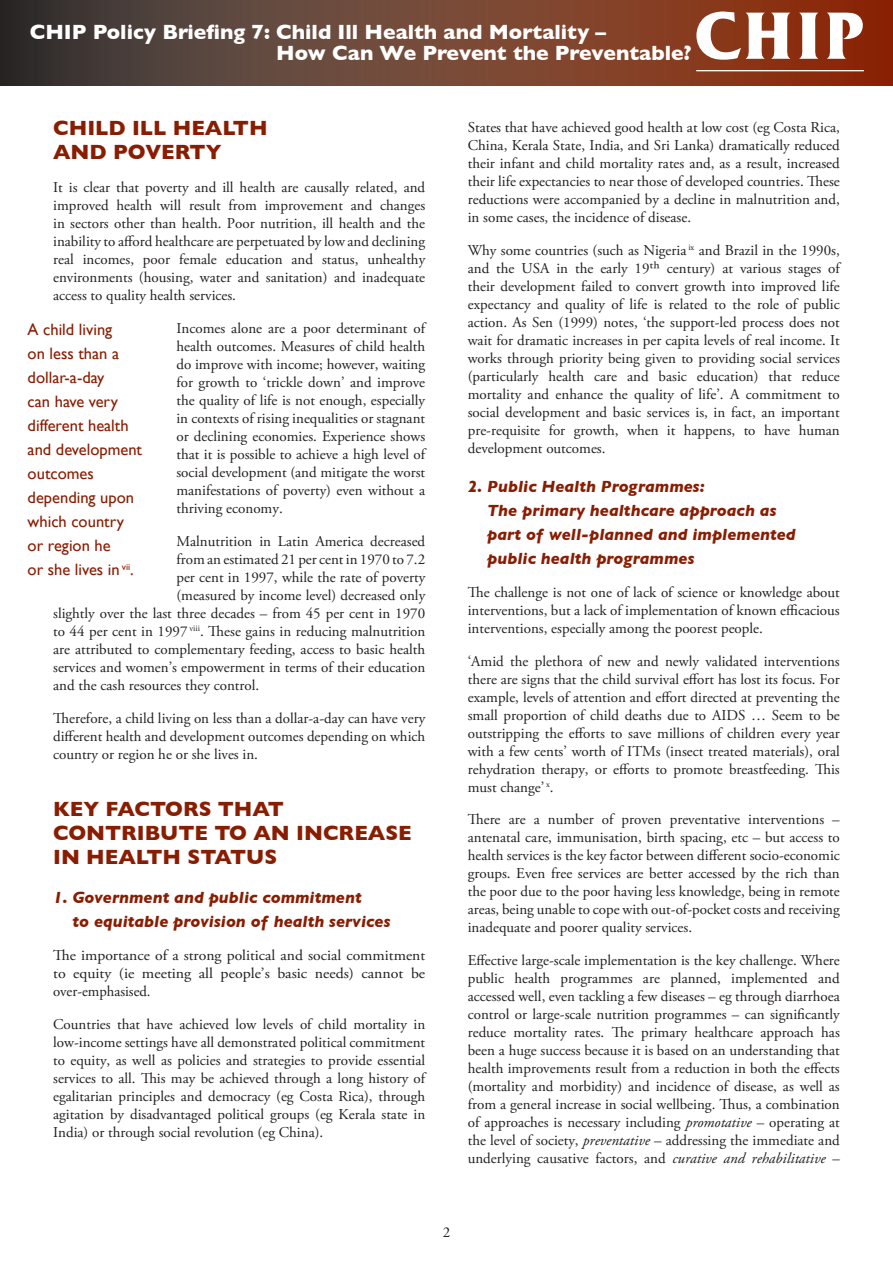
<style>
.page{position:relative;width:893px;height:1263px;background:#fff}
.page>*{position:absolute;margin:0;border:0;box-sizing:border-box;transform-origin:0 0}
.t1{font:700 70.2px "Friz Quadrata";color:#fff}
.t2{font:700 21px/21.3px "Gill Sans";color:#fff}
.t3{font:700 21px/24px "Gill Sans";color:#891d02}
.t4{font:italic 700 16.5px/24px "Gill Sans";color:#891d02}
.t5{font:16.5px/24px "Gill Sans";color:#891d02}
.t6{font:15px/18px "Adobe Garamond Pro";color:#231f20;text-align:justify}
.t7{font:15px/18px "Adobe Garamond Pro";color:#231f20;text-align:justify;scale:1.04 1}
.s1{font-style:italic}
</style>
<div class="page">
<svg style="left:0;top:0;width:892px;height:85px;background:#6e3e2c"></svg>
<hr style="left:696px;top:70px;width:168px;height:1px;background:#fff">
<hr style="left:892px;top:0;width:1px;height:85px;background:#891e03">
<h1 class="t1" style="left:695px;top:-3px;width:169px">CHIP</h1>
<h2 class="t2" style="left:276px;top:21px;width:417px;text-indent:-246px">CHIP Policy Briefing 7: Child Ill Health and Mortality –<br>How Can We Prevent the Preventable?</h2>
<h2 class="t3" style="left:53px;top:116px;width:216px">CHILD ILL HEALTH<br>AND POVERTY</h2>
<p class="t6" style="left:53px;top:179px;width:374px">It is clear that poverty and ill health are causally related, and improved health will result from improvement and changes in sectors other than health. Poor nutrition, ill health and the inability to afford healthcare are perpetuated by low and declining real incomes, poor female education and status, unhealthy environments (housing, water and sanitation) and inadequate access to quality health services.</p>
<p class="t6" style="left:176px;top:320px;width:250px">Incomes alone are a poor determinant of health outcomes. Measures of child health do improve with income; however, waiting for growth to ‘trickle down’ and improve the quality of life is not enough, especially in contexts of rising inequalities or stagnant or declining economies. Experience shows that it is possible to achieve a high level of social development (and mitigate the worst manifestations of poverty) even without a thriving economy.</p>
<p class="t6" style="left:176px;top:533px;width:250px">Malnutrition in Latin America decreased</p>
<p class="t6" style="left:176px;top:551px;width:250px">from an estimated 21 per cent in 1970 to 7.2</p>
<p class="t6" style="left:176px;top:569px;width:250px">per cent in 1997, while the rate of poverty</p>
<p class="t6" style="left:176px;top:587px;width:250px">(measured by income level) decreased only</p>
<p class="t6" style="left:53px;top:605px;width:374px">slightly over the last three decades – from 45 per cent in 1970</p>
<p class="t6" style="left:53px;top:623px;width:374px">to 44 per cent in 1997 <sup>viii</sup>. These gains in reducing malnutrition</p>
<p class="t6" style="left:53px;top:641px;width:373px">are attributed to complementary feeding, access to basic health</p>
<p class="t6" style="left:53px;top:659px;width:374px">services and women’s empowerment in terms of their education</p>
<p class="t6" style="left:53px;top:677px;width:208px">and the cash resources they control.</p>
<p class="t6" style="left:53px;top:710px;width:374px">Therefore, a child living on less than a dollar-a-day can have very different health and development outcomes depending on which country or region he or she lives in.</p>
<h2 class="t3" style="left:53px;top:797px;width:360px">KEY FACTORS THAT<br>CONTRIBUTE TO AN INCREASE<br>IN HEALTH STATUS</h2>
<p class="t4" style="left:73px;top:885px;width:319px;text-indent:-19px">1. Government and public commitment<br>to equitable provision of health services</p>
<p class="t7" style="left:53px;top:946px;width:359px">The importance of a strong political and social commitment to equity (ie meeting all people’s basic needs) cannot be over-emphasised.</p>
<p class="t6" style="left:53px;top:1015px;width:374px">Countries that have achieved low levels of child mortality in low-income settings have all demonstrated political commitment to equity, as well as policies and strategies to provide essential services to all. This may be achieved through a long history of egalitarian principles and democracy (eg Costa Rica), through agitation by disadvantaged political groups (eg Kerala state in India) or through social revolution (eg China).</p>
<p class="t5" style="left:28px;top:318px;width:116px">A child living<br>on less than a dollar-a-day<br>can have very different health and development outcomes depending upon which country or region he<br>or she lives in <sup>vii</sup>.</p>
<p class="t6" style="left:468px;top:119px;width:374px">States that have achieved good health at low cost (eg Costa Rica, China, Kerala State, India, and Sri Lanka) dramatically reduced their infant and child mortality rates and, as a result, increased their life expectancies to near those of developed countries. These reductions were accompanied by a decline in malnutrition and, in some cases, the incidence of disease.</p>
<p class="t6" style="left:468px;top:242px;width:374px">Why some countries (such as Nigeria <sup>ix</sup> and Brazil in the 1990s, and the USA in the early 19th century) at various stages of their development failed to convert growth into improved life expectancy and quality of life is related to the role of public action. As Sen (1999) notes, ‘the support-led process does not wait for dramatic increases in per capita levels of real income. It works through priority being given to providing social services (particularly health care and basic education) that reduce mortality and enhance the quality of life’. A commitment to social development and basic services is, in fact, an important pre-requisite for growth, when it happens, to have human development outcomes.</p>
<p class="t4" style="left:487px;top:474px;width:310px;text-indent:-19px">2. Public Health Programmes:<br>The primary healthcare approach as part of well-planned and implemented public health programmes</p>
<p class="t6" style="left:468px;top:583px;width:374px">The challenge is not one of lack of science or knowledge about interventions, but a lack of implementation of known efficacious interventions, especially among the poorest people.</p>
<p class="t6" style="left:468px;top:652px;width:374px">‘Amid the plethora of new and newly validated interventions there are signs that the child survival effort has lost its focus. For example, levels of attention and effort directed at preventing the small proportion of child deaths due to AIDS … Seem to be outstripping the efforts to save millions of children every year with a few cents’ worth of ITMs (insect treated materials), oral rehydration therapy, or efforts to promote breastfeeding. This must change’ <sup>x</sup>.</p>
<p class="t6" style="left:468px;top:811px;width:374px">There are a number of proven preventative interventions – antenatal care, immunisation, birth spacing, etc – but access to health services is the key factor between different socio-economic groups. Even free services are better accessed by the rich than the poor due to the poor having less knowledge, being in remote areas, being unable to cope with out-of-pocket costs and receiving inadequate and poorer quality services.</p>
<p class="t6" style="left:468px;top:952px;width:374px">Effective large-scale implementation is the key challenge. Where public health programmes are planned, implemented and accessed well, even tackling a few diseases – eg through diarrhoea control or large-scale nutrition programmes – can significantly reduce mortality rates. The primary healthcare approach has been a huge success because it is based on an understanding that health improvements result from a reduction in both the effects (mortality and morbidity) and incidence of disease, as well as from a general increase in social wellbeing. Thus, a combination of approaches is necessary including <span class="s1">promotative</span> – operating at the level of society, <span class="s1">preventative</span> – addressing the immediate and underlying causative factors, and <span class="s1">curative and rehabilitative</span> –</p>
<p class="t6" style="left:443px;top:1224px;width:9px">2</p>
</div>
